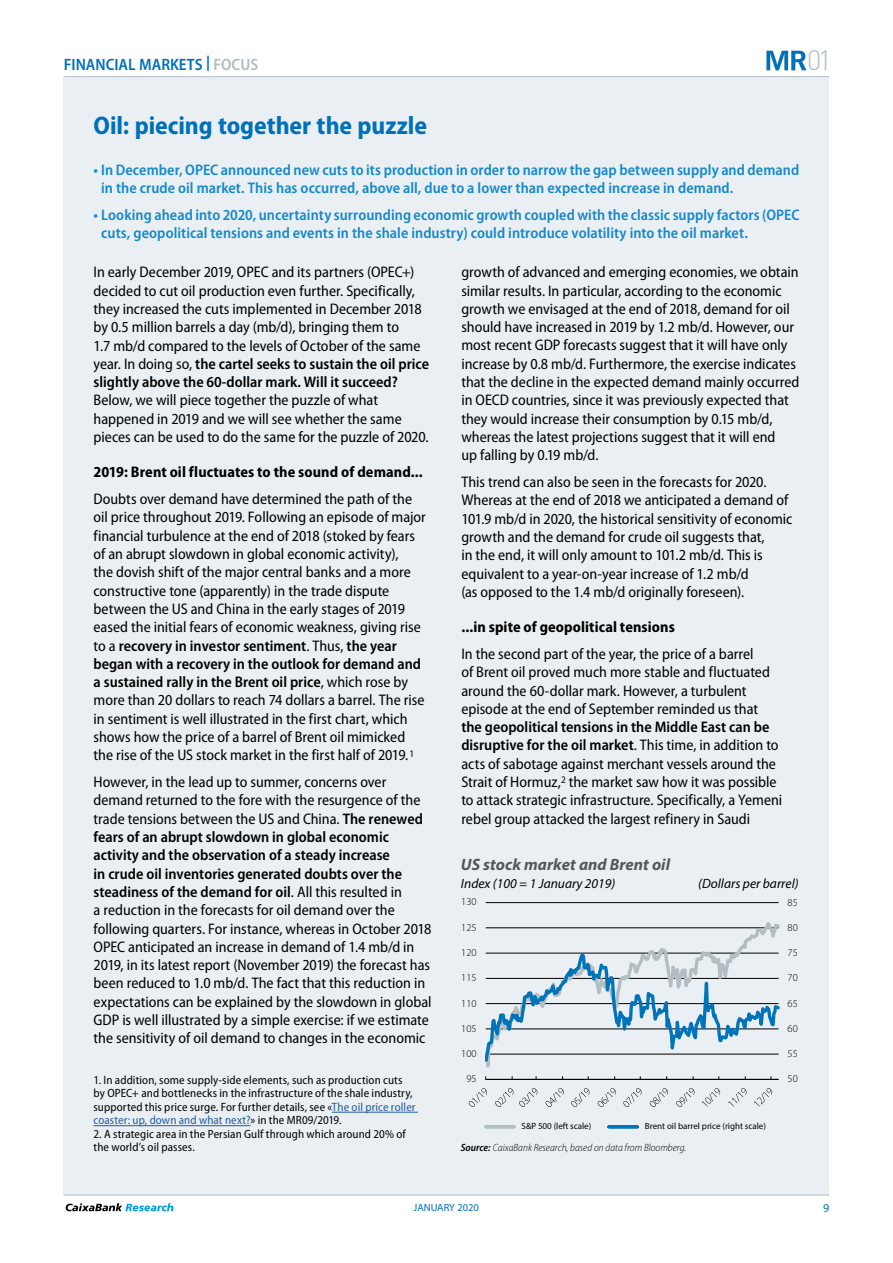
<style>
.page{position:relative;width:893px;height:1263px;background:#fff}
.page>*{position:absolute;margin:0;border:0;box-sizing:border-box;transform-origin:0 0}
.t1{font:300 27.6px "DIN Pro";color:#b2bdc2}
.t2{font:700 semi-condensed 25.5px "Myriad Pro";color:#0070ba}
.t3{font:italic 700 16.5px "Myriad Pro";color:#575756}
.t4{font:600 semi-condensed 16.5px "Myriad Pro";color:#0070ba}
.t5{font:semi-condensed 15.3px/18.3px "Myriad Pro";color:#000}
.t6{font:600 semi-condensed 15.3px/18px "Myriad Pro";letter-spacing:.005em;color:#1588ca}
.t7{font:700 semi-condensed 15.3px "Myriad Pro";letter-spacing:.005em;color:#000}
.t8{font:italic 13.5px "Myriad Pro";color:#000}
.t9{font:semi-condensed 12px/13.5px "Myriad Pro";letter-spacing:.01em;color:#000}
.t10{font:12px "Myriad Pro";color:#0070ba}
.t11{font:italic 300 semi-condensed 10.5px "Myriad Pro";color:#000}
.t12{font:300 10.5px "Myriad Pro";color:#000}
.t13{font:10.5px "Myriad Pro";color:#0070ba}
.t14{font:9px "Myriad Pro";color:#000}
.s1{color:#b2bdc2}
.s2{font-weight:600}
.s3{color:#275b9b}
</style>
<div class="page">
<div style="left:64px;top:77px;width:765px;height:1118px;background:#e9eff3"></div>
<hr style="left:64px;top:76px;width:765px;height:1px;background:#b2bdc2">
<hr style="left:63px;top:1195px;width:766px;height:1px;background:#b2bdc2">
<svg style="left:66px;top:1203px;width:107px;height:8px"></svg>
<svg style="left:766px;top:51px;width:40px;height:19px"></svg>
<hr style="left:332px;top:1112px;width:86px;height:1px;background:#275b9b">
<hr style="left:94px;top:1125px;width:157px;height:1px;background:#275b9b">
<hr style="left:486px;top:902px;width:293px;height:1px;background:#000">
<svg style="left:485px;top:922px;width:295px;height:158px"></svg>
<svg style="left:469px;top:1088px;width:18px;height:19px"></svg>
<svg style="left:495px;top:1088px;width:18px;height:19px"></svg>
<svg style="left:519px;top:1088px;width:18px;height:19px"></svg>
<svg style="left:546px;top:1088px;width:18px;height:19px"></svg>
<svg style="left:571px;top:1088px;width:18px;height:19px"></svg>
<svg style="left:598px;top:1088px;width:18px;height:19px"></svg>
<svg style="left:623px;top:1088px;width:19px;height:19px"></svg>
<svg style="left:650px;top:1088px;width:18px;height:19px"></svg>
<svg style="left:676px;top:1088px;width:18px;height:19px"></svg>
<svg style="left:702px;top:1088px;width:18px;height:18px"></svg>
<svg style="left:728px;top:1088px;width:19px;height:18px"></svg>
<svg style="left:754px;top:1088px;width:18px;height:18px"></svg>
<hr style="left:485px;top:1125px;width:29px;height:3px;background:#b2bec2">
<hr style="left:609px;top:1125px;width:29px;height:3px;background:#0073bb">
<p class="t4" style="left:64px;top:55px;width:196px">FINANCIAL MARKETS <sup>|</sup> <span class="s1">FOCUS</span></p>
<h1 class="t1" style="left:807px;top:42px;width:26px">01</h1>
<h2 class="t2" style="left:94px;top:111px;width:335px">Oil: piecing together the puzzle</h2>
<p class="t6" style="left:101px;top:161px;width:700px;text-indent:-8px">• In December, OPEC announced new cuts to its production in order to narrow the gap between supply and demand in the crude oil market. This has occurred, above all, due to a lower than expected increase in demand.</p>
<p class="t6" style="left:101px;top:206px;width:700px;text-indent:-8px">• Looking ahead into 2020, uncertainty surrounding economic growth coupled with the classic supply factors (OPEC cuts, geopolitical tensions and events in the shale industry) could introduce volatility into the oil market.</p>
<p class="t5" style="left:94px;top:263px;width:337px">In early December 2019, OPEC and its partners (OPEC+) decided to cut oil production even further. Specifically, they increased the cuts implemented in December 2018 by 0.5 million barrels a day (mb/d), bringing them to<br>1.7 mb/d compared to the levels of October of the same year. In doing so, <span class="s2">the cartel seeks to sustain the oil price slightly above the 60-dollar mark. Will it succeed?</span></p>
<p class="t5" style="left:94px;top:391px;width:337px">Below, we will piece together the puzzle of what happened in 2019 and we will see whether the same pieces can be used to do the same for the puzzle of 2020.</p>
<p class="t7" style="left:94px;top:464px;width:331px">2019: Brent oil fluctuates to the sound of demand...</p>
<p class="t5" style="left:94px;top:490px;width:334px">Doubts over demand have determined the path of the oil price throughout 2019. Following an episode of major financial turbulence at the end of 2018 (stoked by fears of an abrupt slowdown in global economic activity),<br>the dovish shift of the major central banks and a more constructive tone (apparently) in the trade dispute between the US and China in the early stages of 2019 eased the initial fears of economic weakness, giving rise to a <span class="s2">recovery in investor sentiment</span>. Thus, <span class="s2">the year began with a recovery in the outlook for demand and a sustained rally in the Brent oil price</span>, which rose by more than 20 dollars to reach 74 dollars a barrel. The rise in sentiment is well illustrated in the first chart, which shows how the price of a barrel of Brent oil mimicked the rise of the US stock market in the first half of 2019.<sup>1</sup></p>
<p class="t5" style="left:94px;top:773px;width:340px">However, in the lead up to summer, concerns over demand returned to the fore with the resurgence of the trade tensions between the US and China. <span class="s2">The renewed fears of an abrupt slowdown in global economic activity and the observation of a steady increase<br>in crude oil inventories generated doubts over the steadiness of the demand for oil</span>. All this resulted in<br>a reduction in the forecasts for oil demand over the following quarters. For instance, whereas in October 2018<br>OPEC anticipated an increase in demand of 1.4 mb/d in 2019, in its latest report (November 2019) the forecast has been reduced to 1.0 mb/d. The fact that this reduction in expectations can be explained by the slowdown in global GDP is well illustrated by a simple exercise: if we estimate the sensitivity of oil demand to changes in the economic</p>
<p class="t9" style="left:94px;top:1073px;width:324px">1. In addition, some supply-side elements, such as production cuts by OPEC+ and bottlenecks in the infrastructure of the shale industry, supported this price surge. For further details, see «<span class="s3">The oil price roller coaster: up, down and what next?</span>» in the MR09/2019.</p>
<p class="t9" style="left:94px;top:1127px;width:314px">2. A strategic area in the Persian Gulf through which around 20% of the world’s oil passes.</p>
<p class="t5" style="left:461px;top:263px;width:340px">growth of advanced and emerging economies, we obtain similar results. In particular, according to the economic growth we envisaged at the end of 2018, demand for oil should have increased in 2019 by 1.2 mb/d. However, our most recent GDP forecasts suggest that it will have only increase by 0.8 mb/d. Furthermore, the exercise indicates that the decline in the expected demand mainly occurred in OECD countries, since it was previously expected that they would increase their consumption by 0.15 mb/d, whereas the latest projections suggest that it will end<br>up falling by 0.19 mb/d.</p>
<p class="t5" style="left:461px;top:473px;width:333px">This trend can also be seen in the forecasts for 2020.<br>Whereas at the end of 2018 we anticipated a demand of 101.9 mb/d in 2020, the historical sensitivity of economic growth and the demand for crude oil suggests that,<br>in the end, it will only amount to 101.2 mb/d. This is equivalent to a year-on-year increase of 1.2 mb/d<br>(as opposed to the 1.4 mb/d originally foreseen).</p>
<p class="t7" style="left:461px;top:618px;width:215px">...in spite of geopolitical tensions</p>
<p class="t5" style="left:461px;top:645px;width:310px">In the second part of the year, the price of a barrel<br>of Brent oil proved much more stable and fluctuated around the 60-dollar mark. However, a turbulent episode at the end of September reminded us that</p>
<p class="t5" style="left:461px;top:718px;width:322px"><span class="s2">the geopolitical tensions in the Middle East can be disruptive for the oil market</span>. This time, in addition to acts of sabotage against merchant vessels around the Strait of Hormuz,<sup>2</sup> the market saw how it was possible to attack strategic infrastructure. Specifically, a Yemeni rebel group attacked the largest refinery in Saudi</p>
<p class="t3" style="left:461px;top:853px;width:211px">US stock market and Brent oil</p>
<p class="t8" style="left:461px;top:875px;width:156px">Index (100 = 1 January 2019)</p>
<p class="t8" style="left:698px;top:875px;width:102px">(Dollars per barrel)</p>
<p class="t12" style="left:461px;top:896px;width:17px">130</p>
<p class="t12" style="left:787px;top:896px;width:12px">85</p>
<p class="t12" style="left:461px;top:921px;width:17px">125</p>
<p class="t12" style="left:787px;top:921px;width:12px">80</p>
<p class="t12" style="left:461px;top:947px;width:17px">120</p>
<p class="t12" style="left:787px;top:947px;width:12px">75</p>
<p class="t12" style="left:461px;top:972px;width:17px">115</p>
<p class="t12" style="left:787px;top:972px;width:12px">70</p>
<p class="t12" style="left:461px;top:997px;width:17px">110</p>
<p class="t12" style="left:787px;top:997px;width:12px">65</p>
<p class="t12" style="left:461px;top:1022px;width:17px">105</p>
<p class="t12" style="left:787px;top:1022px;width:12px">60</p>
<p class="t12" style="left:461px;top:1048px;width:17px">100</p>
<p class="t12" style="left:787px;top:1048px;width:12px">55</p>
<p class="t12" style="left:466px;top:1073px;width:12px">95</p>
<p class="t12" style="left:787px;top:1073px;width:12px">50</p>
<p class="t14" style="left:522px;top:1121px;width:71px">S&amp;P 500 (left scale)</p>
<p class="t14" style="left:645px;top:1121px;width:123px">Brent oil barrel price (right scale)</p>
<p class="t11" style="left:461px;top:1142px;width:227px"><span class="s2">Source:</span> CaixaBank Research, based on data from Bloomberg.</p>
<p class="t13" style="left:414px;top:1201px;width:67px">JANUARY 2020</p>
<p class="t10" style="left:823px;top:1201px;width:8px">9</p>
</div>
